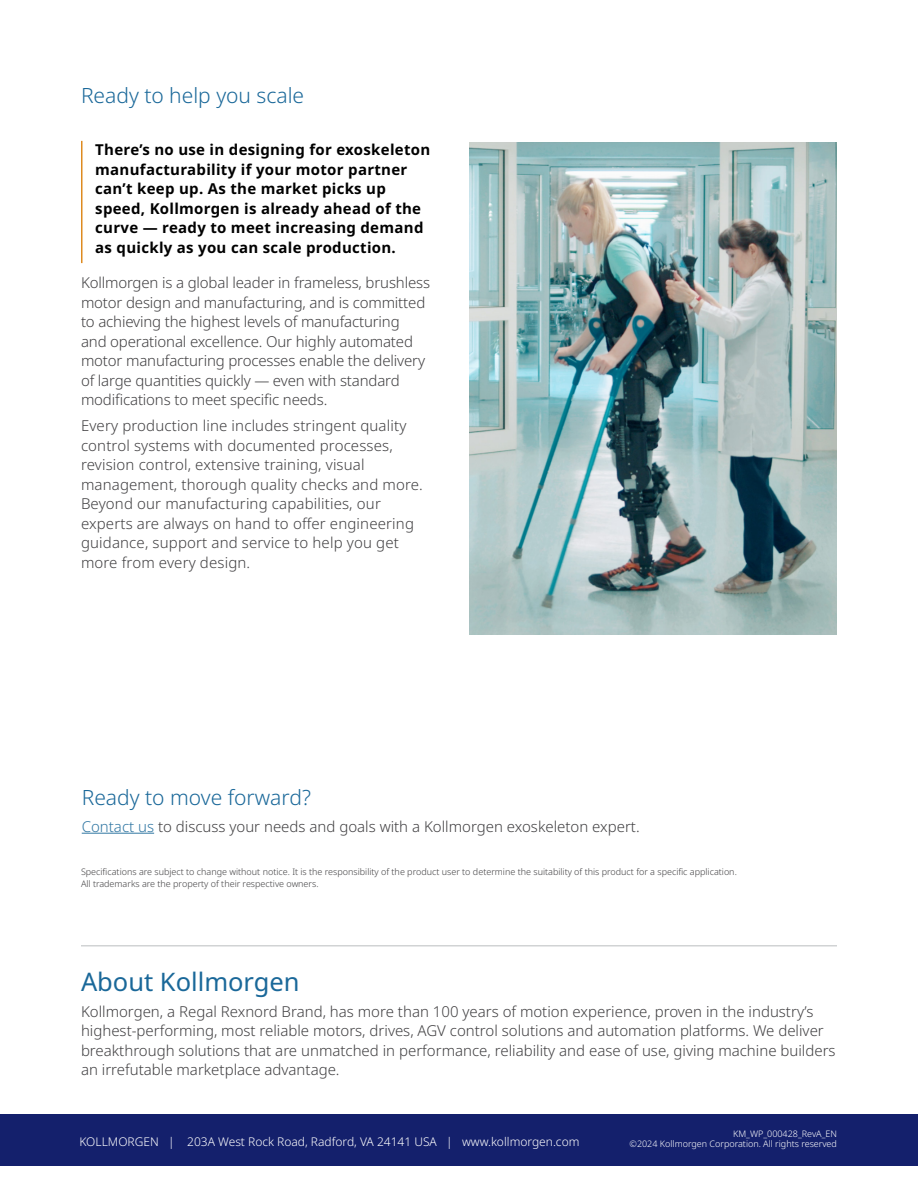
<style>
.page{position:relative;width:918px;height:1188px;background:#fff}
.page>*{position:absolute;margin:0;border:0;box-sizing:border-box;transform-origin:0 0}
.t1{font:25.5px "Noto Sans";color:#1a6899}
.t2{font:300 21px "Noto Sans";color:#1a6899}
.t3{font:300 15px/19.5px "Noto Sans";color:#414042}
.t4{font:700 15px/19.5px "Noto Sans";letter-spacing:.02em;color:#000}
.t5{font:300 12px "Noto Sans";color:#fff}
.t6{font:300 9px/12px "Noto Sans";color:#414042}
.t7{font:300 9px/10.8px "Noto Sans";color:#fff;text-align:right}
.s1{color:#3177a3}
</style>
<div class="page">
<div style="left:0;top:1114px;width:918px;height:52px;background:#14206c"></div>
<hr style="left:81px;top:945px;width:756px;height:1px;background:#d1d3d4">
<img style="left:469px;top:142px;width:368px;height:492px">
<hr style="left:81px;top:141px;width:1px;height:122px;background:#de8b20">
<hr style="left:82px;top:833px;width:72px;height:1px;background:#3177a3">
<h2 class="t2" style="left:81px;top:84px;width:225px">Ready to help you scale</h2>
<p class="t4" style="left:95px;top:140px;width:337px">There’s no use in designing for exoskeleton manufacturability if your motor partner can’t keep up. As the market picks up speed, Kollmorgen is already ahead of the curve — ready to meet increasing demand as quickly as you can scale production.</p>
<p class="t3" style="left:81px;top:273px;width:351px">Kollmorgen is a global leader in frameless, brushless motor design and manufacturing, and is committed to achieving the highest levels of manufacturing<br>and operational excellence. Our highly automated motor manufacturing processes enable the delivery of large quantities quickly — even with standard modifications to meet specific needs.</p>
<p class="t3" style="left:81px;top:417px;width:343px">Every production line includes stringent quality control systems with documented processes, revision control, extensive training, visual management, thorough quality checks and more.<br>Beyond our manufacturing capabilities, our experts are always on hand to offer engineering guidance, support and service to help you get more from every design.</p>
<h2 class="t2" style="left:82px;top:786px;width:231px">Ready to move forward?</h2>
<p class="t3" style="left:82px;top:817px;width:559px"><span class="s1">Contact us</span> to discuss your needs and goals with a Kollmorgen exoskeleton expert.</p>
<p class="t6" style="left:81px;top:866px;width:657px">Specifications are subject to change without notice. It is the responsibility of the product user to determine the suitability of this product for a specific application.<br>All trademarks are the property of their respective owners.</p>
<h1 class="t1" style="left:81px;top:967px;width:220px">About Kollmorgen</h1>
<p class="t3" style="left:81px;top:1002px;width:756px">Kollmorgen, a Regal Rexnord Brand, has more than 100 years of motion experience, proven in the industry’s highest-performing, most reliable motors, drives, AGV control solutions and automation platforms. We deliver breakthrough solutions that are unmatched in performance, reliability and ease of use, giving machine builders an irrefutable marketplace advantage.</p>
<p class="t5" style="left:80px;top:1135px;width:501px">KOLLMORGEN | 203A West Rock Road, Radford, VA 24141 USA | www.kollmorgen.com</p>
<p class="t7" style="left:630px;top:1128px;width:209px">KM_WP_000428_RevA_EN<br>©2024 Kollmorgen Corporation. All rights reserved</p>
</div>
